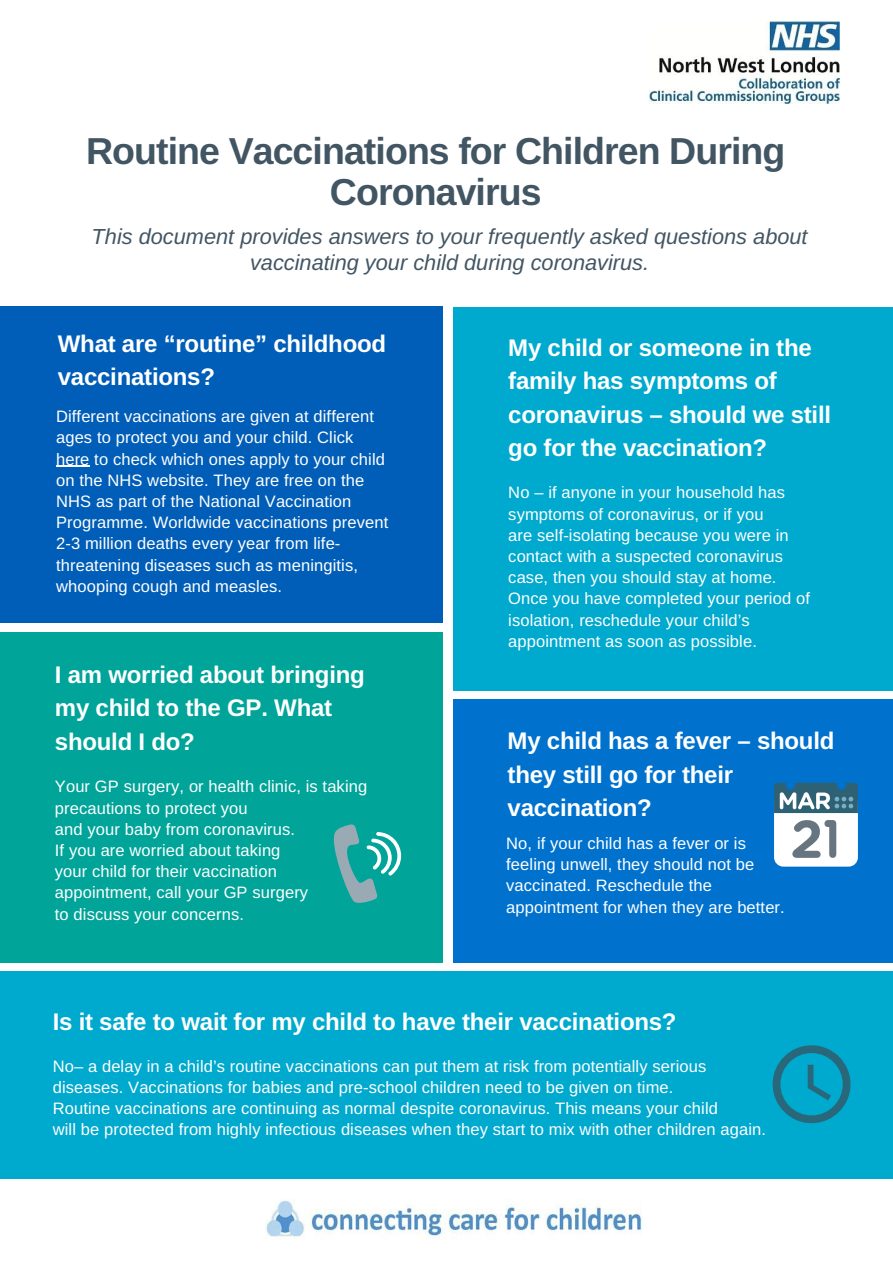
<style>
.page{position:relative;width:893px;height:1263px;background:#fff}
.page>*{position:absolute;margin:0;border:0;box-sizing:border-box;transform-origin:0 0}
.t1{font:700 37.5px/41.1px "Arimo";letter-spacing:-.025em;color:#425563;text-align:center}
.t2{font:700 24px/33.4px "Arimo";letter-spacing:-.01em;color:#fff}
.t3{font:italic 21.75px/25.9px "Arimo";color:#425563;text-align:center}
.t4{font:16.5px/21.2px "Arimo";letter-spacing:.005em;color:#fff}
</style>
<div class="page">
<img style="left:649px;top:22px;width:190px;height:81px">
<div style="left:0;top:307px;width:443px;height:316px;background:#005eb8"></div>
<hr style="left:56px;top:465px;width:34px;height:2px;background:#fff">
<div style="left:453px;top:307px;width:440px;height:384px;background:#00a9ce"></div>
<div style="left:0;top:632px;width:443px;height:331px;background:#00a499"></div>
<svg style="left:333px;top:824px;width:68px;height:79px"></svg>
<div style="left:453px;top:699px;width:440px;height:264px;background:#0072ce"></div>
<div style="left:774px;top:794px;width:84px;height:73px;background:#fff;border-radius:9px"></div>
<svg style="left:774px;top:783px;width:84px;height:30px"></svg>
<svg style="left:792px;top:820px;width:44px;height:38px"></svg>
<div style="left:0;top:971px;width:893px;height:207px;background:#00a9ce"></div>
<svg style="left:772px;top:1045px;width:78px;height:78px"></svg>
<img style="left:265px;top:1199px;width:376px;height:38px">
<h1 class="t1" style="left:86px;top:130px;width:701px">Routine Vaccinations for Children During<br>Coronavirus</h1>
<h3 class="t3" style="left:92px;top:224px;width:717px">This document provides answers to your frequently asked questions about vaccinating your child during coronavirus.</h3>
<h2 class="t2" style="left:58px;top:327px;width:330px">What are “routine” childhood vaccinations?</h2>
<p class="t4" style="left:56px;top:406px;width:334px">Different vaccinations are given at different ages to protect you and your child. Click here to check which ones apply to your child on the NHS website. They are free on the NHS as part of the National Vaccination Programme. Worldwide vaccinations prevent 2-3 million deaths every year from life&shy;threatening diseases such as meningitis, whooping cough and measles.</p>
<h2 class="t2" style="left:55px;top:658px;width:311px">I am worried about bringing my child to the GP. What should I do?</h2>
<p class="t4" style="left:55px;top:776px;width:314px">Your GP surgery, or health clinic, is taking precautions to protect you<br>and your baby from coronavirus.<br>If you are worried about taking<br>your child for their vaccination appointment, call your GP surgery<br>to discuss your concerns.</p>
<h2 class="t2" style="left:508px;top:331px;width:324px">My child or someone in the family has symptoms of coronavirus – should we still go for the vaccination?</h2>
<p class="t4" style="left:508px;top:482px;width:303px">No – if anyone in your household has symptoms of coronavirus, or if you<br>are self-isolating because you were in contact with a suspected coronavirus case, then you should stay at home.<br>Once you have completed your period of isolation, reschedule your child’s appointment as soon as possible.</p>
<h2 class="t2" style="left:507px;top:724px;width:328px">My child has a fever – should they still go for their vaccination?</h2>
<p class="t4" style="left:506px;top:832px;width:280px">No, if your child has a fever or is feeling unwell, they should not be vaccinated. Reschedule the appointment for when they are better.</p>
<h2 class="t2" style="left:53px;top:1005px;width:625px">Is it safe to wait for my child to have their vaccinations?</h2>
<p class="t4" style="left:53px;top:1055px;width:715px">No– a delay in a child’s routine vaccinations can put them at risk from potentially serious diseases. Vaccinations for babies and pre-school children need to be given on time.<br>Routine vaccinations are continuing as normal despite coronavirus. This means your child<br>will be protected from highly infectious diseases when they start to mix with other children again.</p>
</div>
